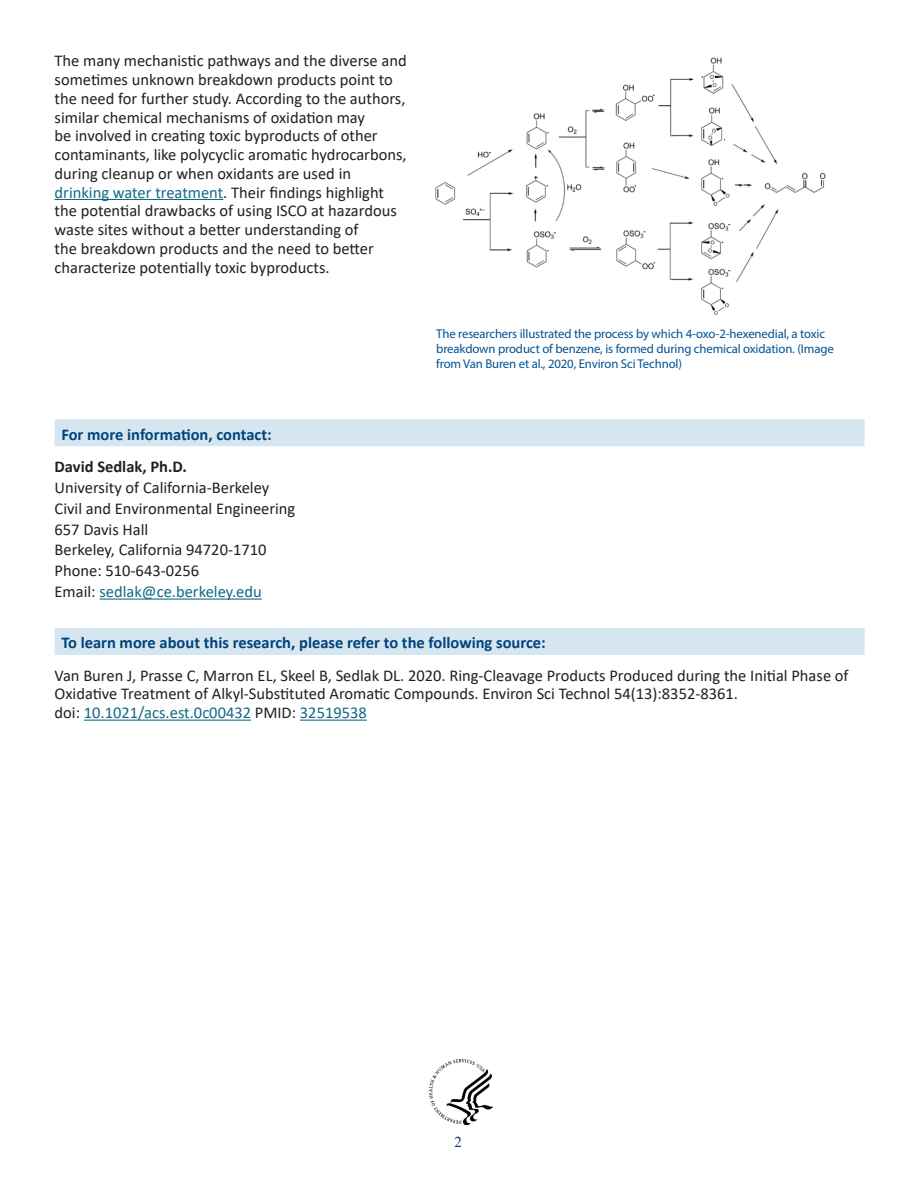
<style>
.page{position:relative;width:918px;height:1188px;background:#fff}
.page>*{position:absolute;margin:0;border:0;box-sizing:border-box;transform-origin:0 0}
.t1{font:16.5px/18.8px "Calibri";color:#231f20}
.t2{font:700 16.5px "Calibri";color:#00437b}
.t3{font:15px "Times New Roman";color:#036}
.t4{font:12.75px/15px "Myriad Pro";letter-spacing:-.01em;color:#005295}
.s1{color:#136a85}
.s2{font-weight:700}
</style>
<div class="page">
<hr style="left:300px;top:720px;width:67px;height:1px;background:#136a85">
<hr style="left:84px;top:720px;width:167px;height:1px;background:#136a85">
<hr style="left:99px;top:599px;width:163px;height:1px;background:#136a85">
<hr style="left:55px;top:199px;width:168px;height:1px;background:#136a85">
<div style="left:55px;top:628px;width:810px;height:27px;background:#d6e6f0"></div>
<div style="left:55px;top:419px;width:810px;height:27px;background:#d6e6f0"></div>
<img style="left:435px;top:57px;width:391px;height:258px">
<img style="left:429px;top:1059px;width:64px;height:65px">
<p class="t1" style="left:55px;top:51px;width:354px">The many mechanistic pathways and the diverse and sometimes unknown breakdown products point to the need for further study. According to the authors, similar chemical mechanisms of oxidation may<br>be involved in creating toxic byproducts of other contaminants, like polycyclic aromatic hydrocarbons, during cleanup or when oxidants are used in <span class="s1">drinking water treatment</span>. Their findings highlight the potential drawbacks of using ISCO at hazardous waste sites without a better understanding of<br>the breakdown products and the need to better characterize potentially toxic byproducts.</p>
<h2 class="t2" style="left:61px;top:422px;width:212px">For more information, contact:</h2>
<p class="t1" style="left:55px;top:456px;width:242px;line-height:20.9px"><span class="s2">David Sedlak, Ph.D.<br></span>University of California-Berkeley<br>Civil and Environmental Engineering<br>657 Davis Hall<br>Berkeley, California 94720-1710<br>Phone: 510-643-0256<br>Email: <span class="s1">sedlak@ce.berkeley.edu</span></p>
<p class="t4" style="left:436px;top:326px;width:399px">The researchers illustrated the process by which 4-oxo-2-hexenedial, a toxic breakdown product of benzene, is formed during chemical oxidation. (Image from Van Buren et al., 2020, Environ Sci Technol)</p>
<h2 class="t2" style="left:61px;top:631px;width:486px">To learn more about this research, please refer to the following source:</h2>
<p class="t1" style="left:55px;top:665px;width:796px">Van Buren J, Prasse C, Marron EL, Skeel B, Sedlak DL. 2020. Ring-Cleavage Products Produced during the Initial Phase of<br>Oxidative Treatment of Alkyl-Substituted Aromatic Compounds. Environ Sci Technol 54(13):8352-8361.<br>doi: <span class="s1">10.1021/acs.est.0c00432</span> PMID: <span class="s1">32519538</span></p>
<p class="t3" style="left:454px;top:1131px;width:9px">2</p>
</div>
